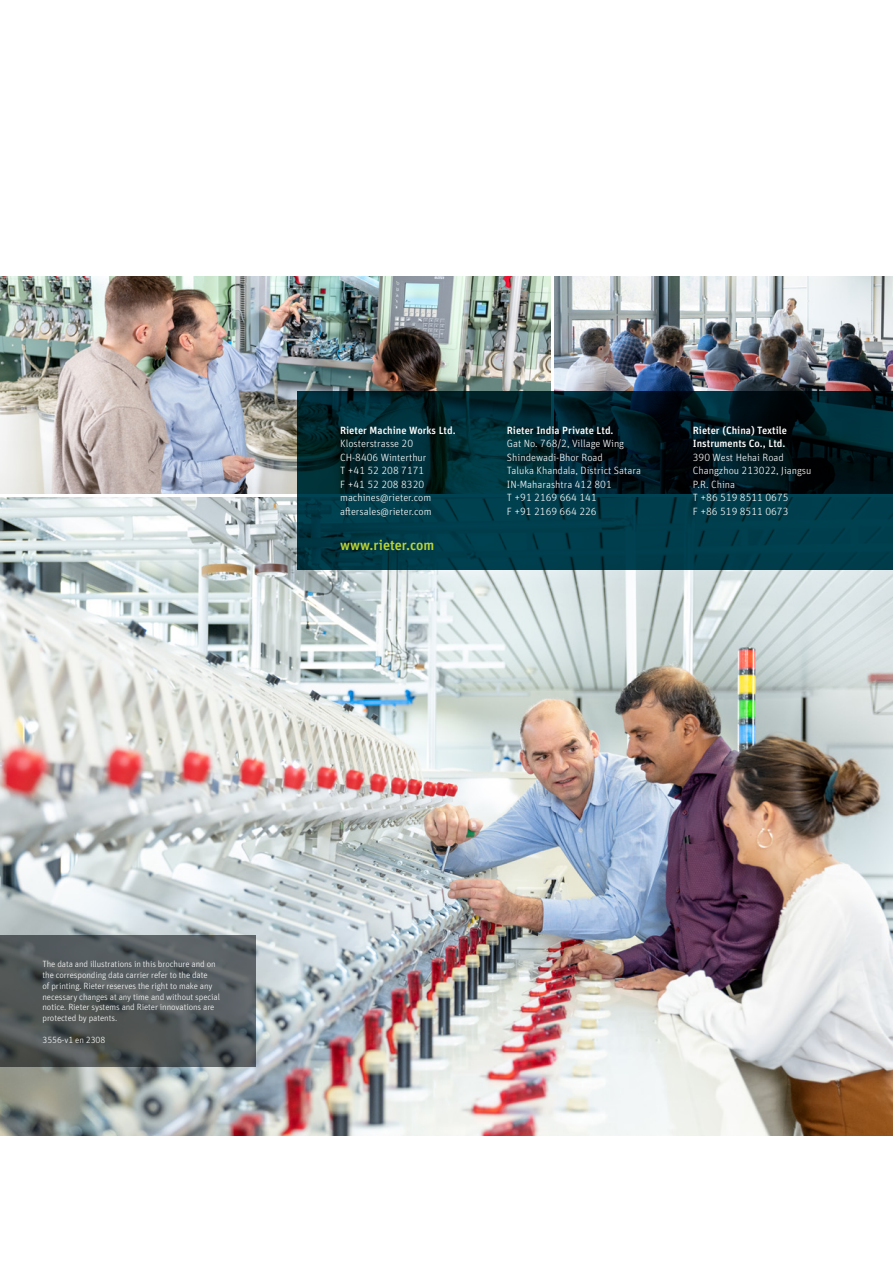
<style>
.page{position:relative;width:893px;height:1263px;background:#fff}
.page>*{position:absolute;margin:0;border:0;box-sizing:border-box;transform-origin:0 0}
.t1{font:500 14.25px "Unit Pro";color:#bed630}
.t2{font:300 10.5px/13.5px "Unit Pro";color:#fff}
.t3{font:500 10.5px/13.5px "Unit Pro";color:#fff}
.t4{font:300 9px/10.8px "Unit Pro";letter-spacing:-.01em;color:#fff}
</style>
<div class="page">
<img style="left:555px;top:276px;width:338px;height:115px">
<img style="left:0;top:276px;width:551px;height:217px">
<img style="left:0;top:497px;width:893px;height:638px">
<svg style="left:298px;top:391px;width:595px;height:179px;background:#002b35"></svg>
<svg style="left:0;top:935px;width:255px;height:132px;background:#525859"></svg>
<p class="t3" style="left:340px;top:422px;width:117px">Rieter Machine Works Ltd.</p>
<p class="t2" style="left:340px;top:436px;width:93px">Klosterstrasse 20<br>CH-8406 Winterthur<br>T +41 52 208 7171<br>F +41 52 208 8320 machines@rieter.com aftersales@rieter.com</p>
<h1 class="t1" style="left:340px;top:534px;width:96px">www.rieter.com</h1>
<p class="t3" style="left:507px;top:422px;width:108px">Rieter India Private Ltd.</p>
<p class="t2" style="left:507px;top:436px;width:136px">Gat No. 768/2, Village Wing<br>Shindewadi-Bhor Road<br>Taluka Khandala, District Satara<br>IN-Maharashtra 412 801<br>T +91 2169 664 141<br>F +91 2169 664 226</p>
<p class="t3" style="left:693px;top:422px;width:96px">Rieter (China) Textile<br>Instruments Co., Ltd.</p>
<p class="t2" style="left:693px;top:450px;width:120px">390 West Hehai Road<br>Changzhou 213022, Jiangsu<br>P.R. China<br>T +86 519 8511 0675<br>F +86 519 8511 0673</p>
<p class="t4" style="left:43px;top:958px;width:179px">The data and illustrations in this brochure and on the corresponding data carrier refer to the date<br>of printing. Rieter reserves the right to make any necessary changes at any time and without special notice. Rieter systems and Rieter innovations are protected by patents.</p>
<p class="t4" style="left:43px;top:1034px;width:64px">3556-v1 en 2308</p>
</div>
